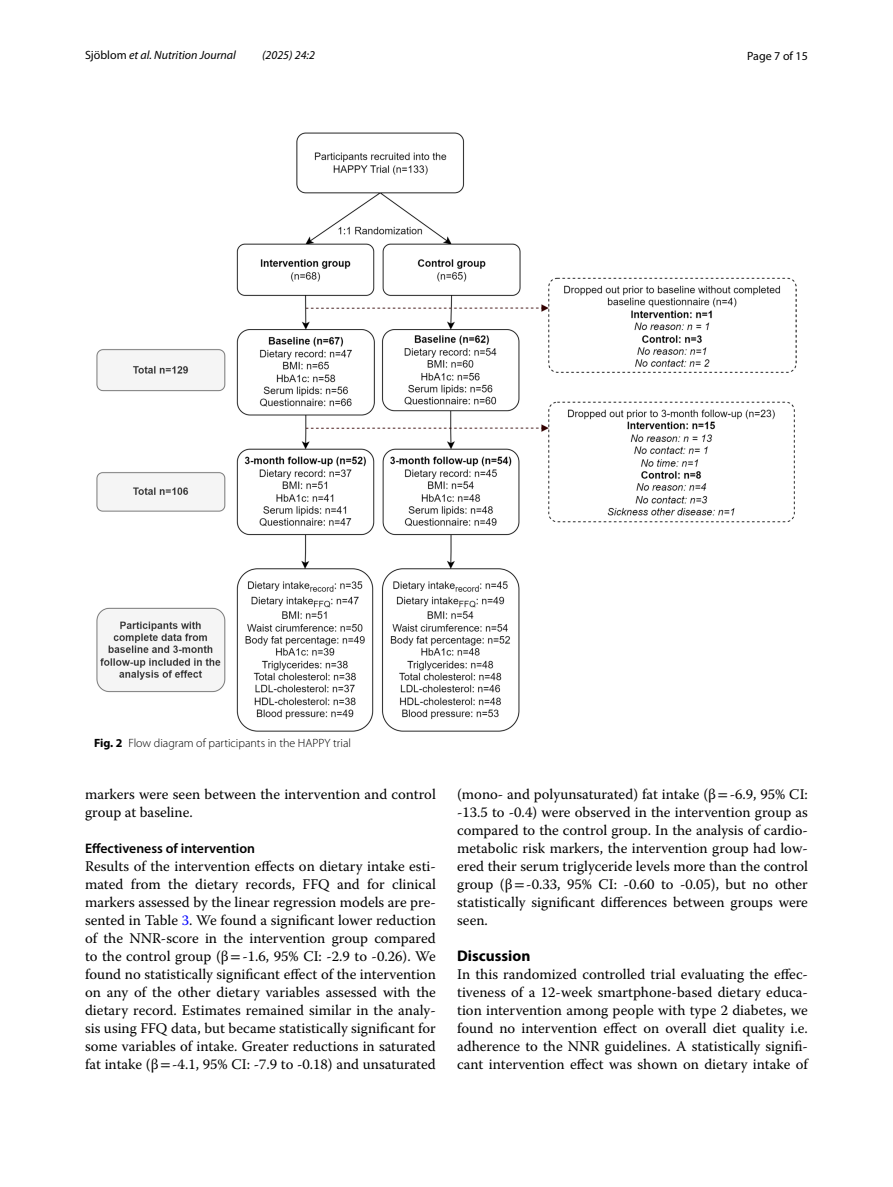
<style>
.page{position:relative;width:893px;height:1187px;background:#fff}
.page>*{position:absolute;margin:0;border:0;box-sizing:border-box;transform-origin:0 0}
.t1{font:700 15.45px "Myriad Pro";color:#000}
.t2{font:14.7px/18px "Warnock Pro";color:#000;text-align:justify}
.t3{font:600 13.8px "Myriad Pro";color:#000}
.t4{font:300 12px "Myriad Pro";color:#000}
.t5{font:italic 12px "Myriad Pro";color:#000}
.t6{font:12px "Myriad Pro";color:#000}
.s1{font-style:normal}
.s2{font-weight:700}
.s3{color:#00f}
.s4{font-family:"STIX"}
</style>
<div class="page">
<img style="left:96px;top:133px;width:701px;height:599px">
<p class="t5" style="left:85px;top:48px;width:152px"><span class="s1">Sjöblom</span> et al. Nutrition Journal</p>
<p class="t5" style="left:262px;top:48px;width:54px">(2025) 24:2</p>
<p class="t6" style="left:747px;top:48px;width:62px">Page 7 of 15</p>
<p class="t4" style="left:94px;top:736px;width:258px"><span class="s2">Fig. 2</span> Flow diagram of participants in the HAPPY trial</p>
<p class="t2" style="left:85px;top:785px;width:352px">markers were seen between the intervention and control group at baseline.</p>
<p class="t3" style="left:85px;top:839px;width:172px">Effectiveness of intervention</p>
<p class="t2" style="left:85px;top:857px;width:352px">Results of the intervention effects on dietary intake esti&shy;mated from the dietary records, FFQ and for clinical markers assessed by the linear regression models are pre&shy;sented in Table <span class="s3">3</span>. We found a significant lower reduction of the NNR-score in the intervention group compared to the control group (β<span class="s4">=</span>-1.6, 95% CI: -2.9 to -0.26). We found no statistically significant effect of the intervention on any of the other dietary variables assessed with the dietary record. Estimates remained similar in the analy&shy;sis using FFQ data, but became statistically significant for some variables of intake. Greater reductions in saturated fat intake (β<span class="s4">=</span>-4.1, 95% CI: -7.9 to -0.18) and unsaturated</p>
<p class="t2" style="left:457px;top:785px;width:352px">(mono- and polyunsaturated) fat intake (β<span class="s4">=</span>-6.9, 95% CI: -13.5 to -0.4) were observed in the intervention group as compared to the control group. In the analysis of cardio&shy;metabolic risk markers, the intervention group had low&shy;ered their serum triglyceride levels more than the control group (β<span class="s4">=</span>-0.33, 95% CI: -0.60 to -0.05), but no other statistically significant differences between groups were seen.</p>
<p class="t1" style="left:457px;top:945px;width:75px">Discussion</p>
<p class="t2" style="left:457px;top:965px;width:352px">In this randomized controlled trial evaluating the effec&shy;tiveness of a 12-week smartphone-based dietary educa&shy;tion intervention among people with type 2 diabetes, we found no intervention effect on overall diet quality i.e. adherence to the NNR guidelines. A statistically signifi&shy;cant intervention effect was shown on dietary intake of</p>
</div>
